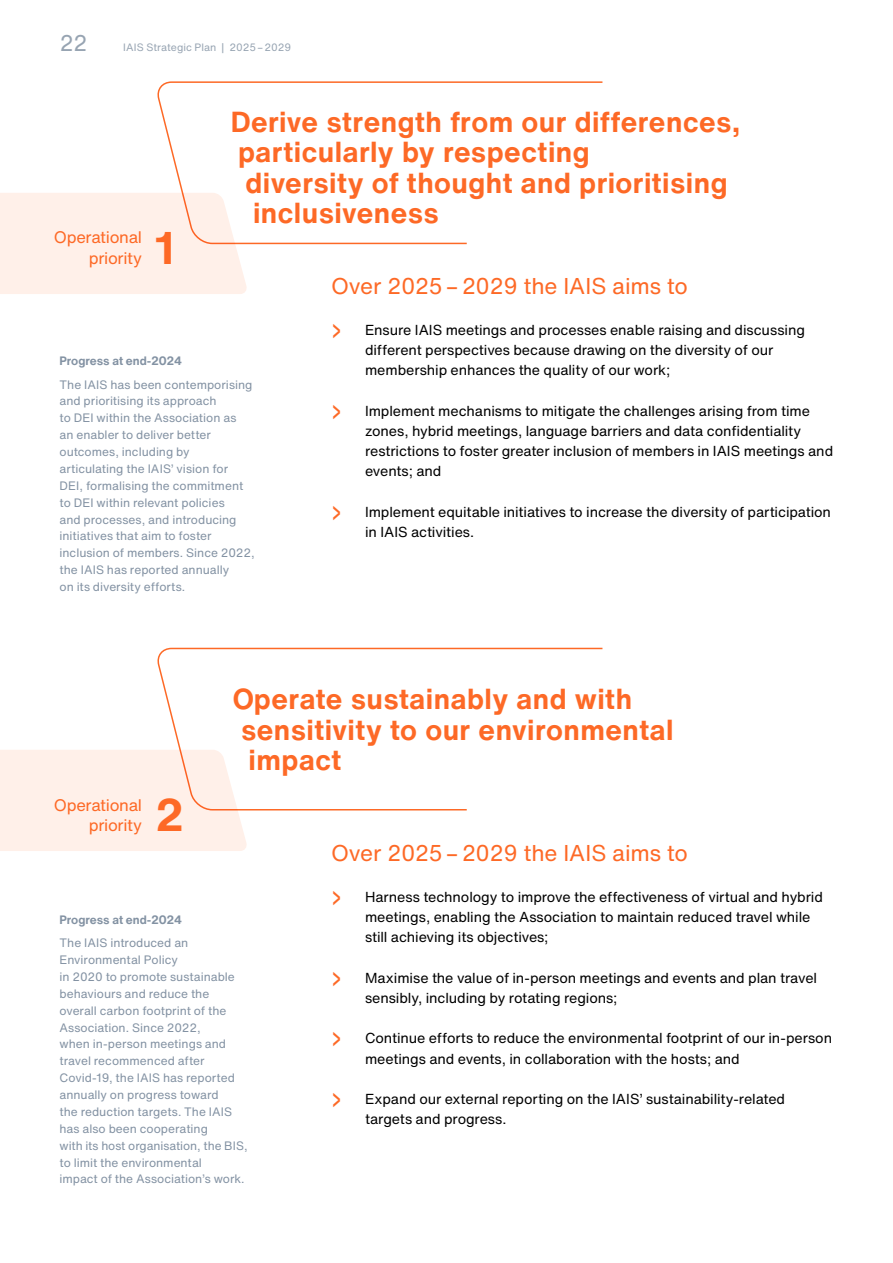
<style>
.page{position:relative;width:893px;height:1263px;background:#fff}
.page>*{position:absolute;margin:0;border:0;box-sizing:border-box;transform-origin:0 0}
.t1{font:700 45px "Helvetica Now Text";color:#fd6926}
.t2{font:700 28.5px/30.5px "Helvetica Now Text";letter-spacing:.015em;color:#fd6926}
.t3{font:22.5px "Helvetica Now Text";letter-spacing:-.01em;color:#fd6926}
.t4{font:22.5px "Helvetica Now Text";color:#97a4b2}
.t5{font:16.5px/20.2px "Helvetica Now Text";letter-spacing:-.02em;color:#fd6926;text-align:right}
.t6{font:14.25px/20.2px "Helvetica Now Text";letter-spacing:-.005em;color:#000}
.t7{font:12px/16.8px "Helvetica Now Text";color:#8392a3}
.t8{font:700 12px "Helvetica Now Text";letter-spacing:-.005em;color:#8392a3}
.t9{font:10.5px "Helvetica Now Text";letter-spacing:.005em;color:#97a4b2}
.s1{font-size:27px;color:#fd6926}
</style>
<div class="page">
<div style="left:0;top:750px;width:247px;height:101px;background:#fff0e9"></div>
<div style="left:0;top:193px;width:247px;height:101px;background:#fff0e9"></div>
<svg style="left:156px;top:81px;width:447px;height:164px"></svg>
<svg style="left:156px;top:647px;width:447px;height:164px"></svg>
<h3 class="t4" style="left:60px;top:28px;width:30px">22</h3>
<p class="t9" style="left:123px;top:40px;width:169px">IAIS Strategic Plan | 2025 – 2029</p>
<p class="t5" style="left:54px;top:227px;width:90px">Operational priority</p>
<h1 class="t1" style="left:155px;top:217px;width:22px">1</h1>
<h2 class="t2" style="left:231px;top:107px;width:511px">Derive strength from our differences,</h2>
<h2 class="t2" style="left:238px;top:137px;width:353px">particularly by respecting</h2>
<h2 class="t2" style="left:246px;top:168px;width:484px">diversity of thought and prioritising</h2>
<h2 class="t2" style="left:253px;top:198px;width:187px">inclusiveness</h2>
<p class="t8" style="left:60px;top:353px;width:124px">Progress at end-2024</p>
<p class="t7" style="left:60px;top:376px;width:197px">The IAIS has been contemporising and prioritising its approach<br>to DEI within the Association as<br>an enabler to deliver better outcomes, including by articulating the IAIS’ vision for<br>DEI, formalising the commitment to DEI within relevant policies<br>and processes, and introducing initiatives that aim to foster inclusion of members. Since 2022, the IAIS has reported annually<br>on its diversity efforts.</p>
<h3 class="t3" style="left:331px;top:271px;width:358px">Over 2025 – 2029 the IAIS aims to</h3>
<p class="t6" style="left:365px;top:319px;width:441px;text-indent:-34px"><span class="s1">›</span> Ensure IAIS meetings and processes enable raising and discussing different perspectives because drawing on the diversity of our membership enhances the quality of our work;</p>
<p class="t6" style="left:365px;top:400px;width:470px;text-indent:-34px"><span class="s1">›</span> Implement mechanisms to mitigate the challenges arising from time zones, hybrid meetings, language barriers and data confidentiality restrictions to foster greater inclusion of members in IAIS meetings and events; and</p>
<p class="t6" style="left:365px;top:502px;width:468px;text-indent:-34px"><span class="s1">›</span> Implement equitable initiatives to increase the diversity of participation in IAIS activities.</p>
<p class="t5" style="left:54px;top:794px;width:90px">Operational priority</p>
<h1 class="t1" style="left:155px;top:784px;width:31px">2</h1>
<h2 class="t2" style="left:241px;top:684px;width:434px;text-indent:-9px">Operate sustainably and with sensitivity to our environmental impact</h2>
<p class="t8" style="left:60px;top:911px;width:124px">Progress at end-2024</p>
<p class="t7" style="left:60px;top:934px;width:190px">The IAIS introduced an<br>Environmental Policy<br>in 2020 to promote sustainable behaviours and reduce the overall carbon footprint of the<br>Association. Since 2022,<br>when in-person meetings and travel recommenced after<br>Covid-19, the IAIS has reported annually on progress toward<br>the reduction targets. The IAIS has also been cooperating<br>with its host organisation, the BIS, to limit the environmental<br>impact of the Association’s work.</p>
<h3 class="t3" style="left:331px;top:838px;width:358px">Over 2025 – 2029 the IAIS aims to</h3>
<p class="t6" style="left:365px;top:886px;width:459px;text-indent:-34px"><span class="s1">›</span> Harness technology to improve the effectiveness of virtual and hybrid meetings, enabling the Association to maintain reduced travel while still achieving its objectives;</p>
<p class="t6" style="left:365px;top:967px;width:454px;text-indent:-34px"><span class="s1">›</span> Maximise the value of in-person meetings and events and plan travel sensibly, including by rotating regions;</p>
<p class="t6" style="left:365px;top:1028px;width:469px;text-indent:-34px"><span class="s1">›</span> Continue efforts to reduce the environmental footprint of our in-person meetings and events, in collaboration with the hosts; and</p>
<p class="t6" style="left:365px;top:1089px;width:422px;text-indent:-34px"><span class="s1">›</span> Expand our external reporting on the IAIS’ sustainability-related targets and progress.</p>
</div>
